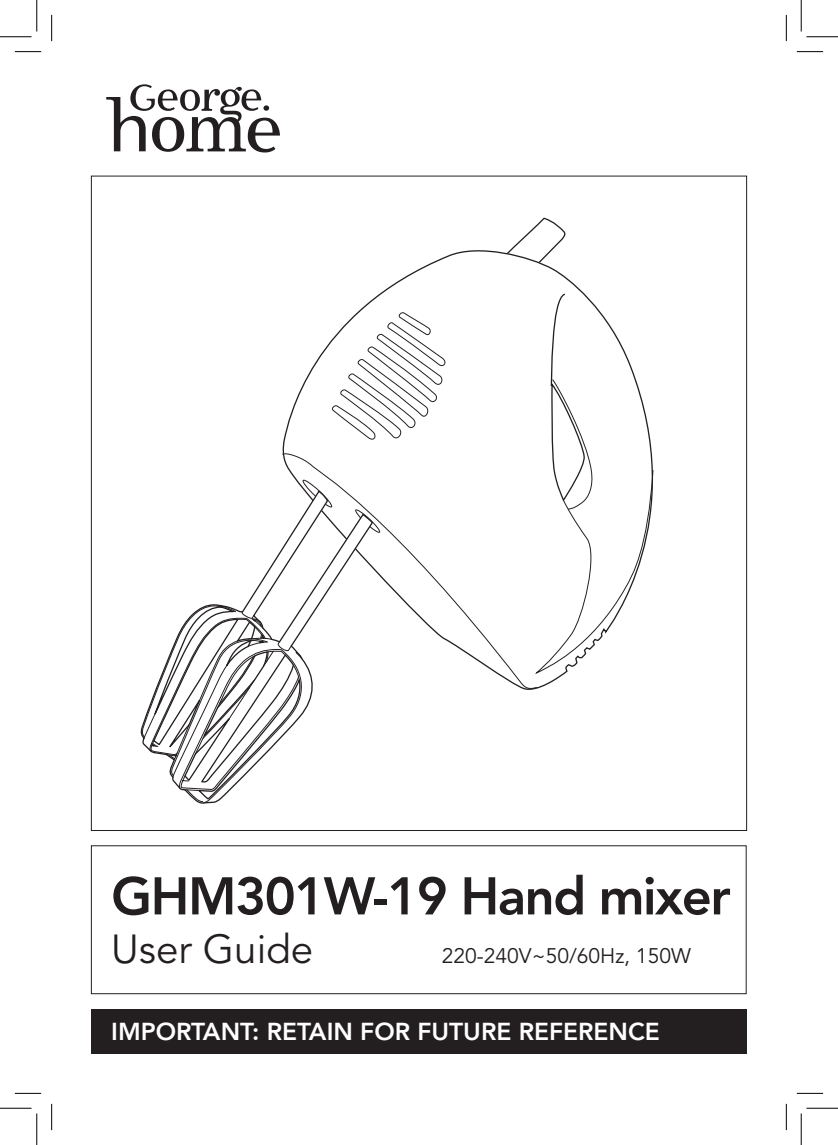
<style>
.page{position:relative;width:838px;height:1145px;background:#fff}
.page>*{position:absolute;margin:0;border:0;box-sizing:border-box;transform-origin:0 0}
.t1{font:800 52.5px "Avenir LT Std";letter-spacing:-.03em;color:#231f20}
.t2{font:40.25px "Avenir";color:#231f20}
.t3{font:800 24.5px "Avenir";color:#fff}
.t4{font:21px "Avenir";color:#231f20}
</style>
<div class="page">
<div style="left:91px;top:1009px;width:655px;height:45px;background:#231f20"></div>
<div style="left:91px;top:845px;width:655px;height:149px;border:1px solid #231f20"></div>
<svg style="left:106px;top:84px;width:174px;height:69px"></svg>
<svg style="left:282px;top:250px;width:372px;height:439px"></svg>
<svg style="left:505px;top:217px;width:61px;height:47px"></svg>
<svg style="left:282px;top:452px;width:255px;height:238px"></svg>
<svg style="left:330px;top:310px;width:118px;height:133px"></svg>
<svg style="left:533px;top:293px;width:120px;height:382px"></svg>
<svg style="left:301px;top:479px;width:31px;height:10px"></svg>
<svg style="left:374px;top:509px;width:6px;height:24px"></svg>
<svg style="left:140px;top:489px;width:234px;height:315px"></svg>
<svg style="left:141px;top:605px;width:165px;height:198px"></svg>
<svg style="left:15px;top:51px;width:26px;height:1px"></svg>
<svg style="left:796px;top:51px;width:27px;height:1px"></svg>
<svg style="left:15px;top:1093px;width:26px;height:1px"></svg>
<svg style="left:796px;top:1093px;width:27px;height:1px"></svg>
<svg style="left:51px;top:15px;width:1px;height:26px"></svg>
<svg style="left:51px;top:1104px;width:1px;height:26px"></svg>
<svg style="left:786px;top:15px;width:1px;height:26px"></svg>
<svg style="left:786px;top:1104px;width:1px;height:26px"></svg>
<hr style="left:0;top:36px;width:32px;height:1px;background:#000">
<hr style="left:806px;top:36px;width:31px;height:1px;background:#000">
<hr style="left:0;top:1108px;width:32px;height:1px;background:#000">
<hr style="left:806px;top:1108px;width:31px;height:1px;background:#000">
<hr style="left:36px;top:0;width:1px;height:31px;background:#000">
<hr style="left:36px;top:1113px;width:1px;height:32px;background:#000">
<hr style="left:800px;top:0;width:1px;height:31px;background:#000">
<hr style="left:800px;top:1113px;width:1px;height:32px;background:#000">
<h1 class="t1" style="left:111px;top:865px;width:621px">GHM301W-19 Hand mixer</h1>
<h2 class="t2" style="left:111px;top:926px;width:204px">User Guide</h2>
<p class="t4" style="left:441px;top:943px;width:250px">220-240V~50/60Hz, 150W</p>
<p class="t3" style="left:111px;top:1012px;width:550px">IMPORTANT: RETAIN FOR FUTURE REFERENCE</p>
</div>
